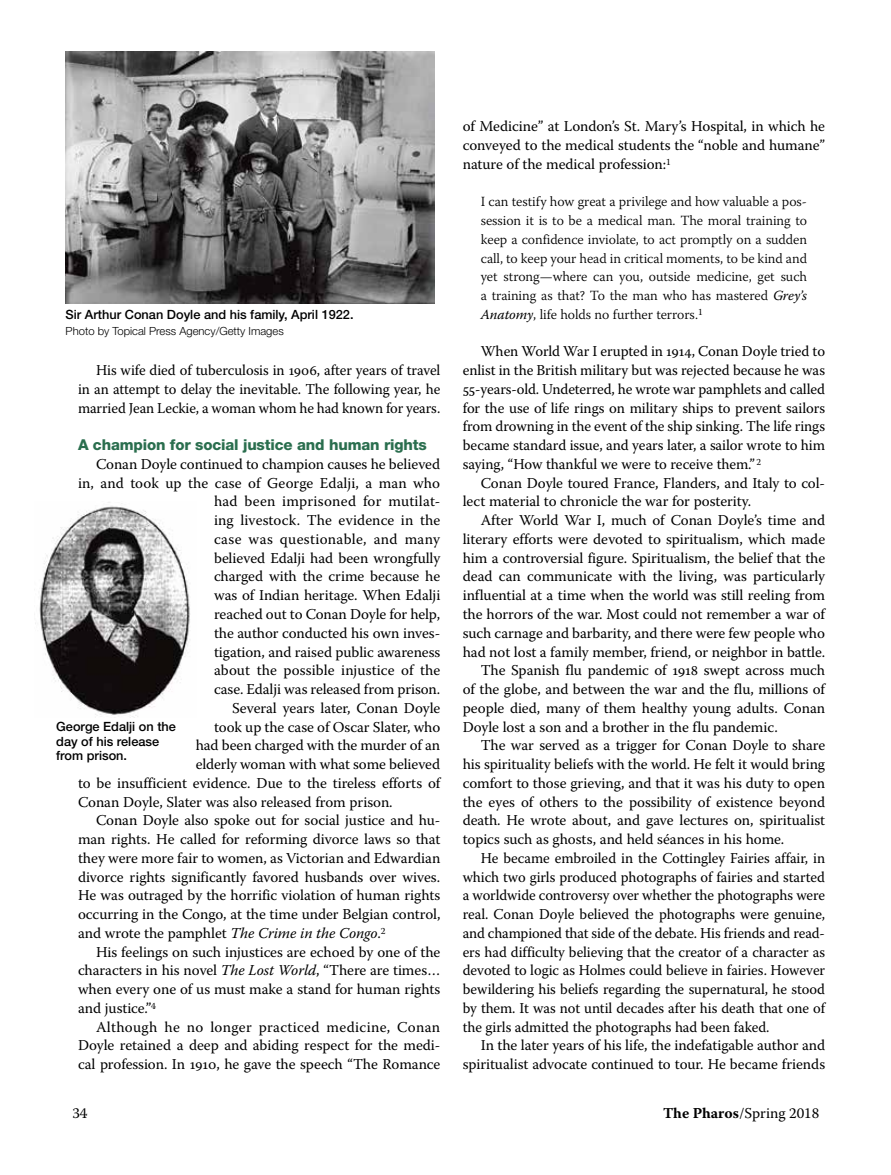
<style>
.page{position:relative;width:891px;height:1175px;background:#fff}
.page>*{position:absolute;margin:0;border:0;box-sizing:border-box;transform-origin:0 0}
.t1{font:15px/18.8px "Warnock Pro";letter-spacing:-.005em;color:#000;text-align:justify}
.t2{font:15px "Warnock Pro";letter-spacing:.02em;color:#000}
.t3{font:800 15px "Helvetica Neue LT Std";letter-spacing:-.01em;color:#2a6e4e}
.t4{font:15px "Warnock Pro";letter-spacing:.015em;color:#000}
.t5{font:300 13.95px/18.8px "Warnock Pro";letter-spacing:-.005em;color:#000;text-align:justify}
.t6{font:500 12.75px/14.2px "Helvetica Neue LT Std";color:#000}
.t7{font:300 11.25px "Helvetica Neue LT Std";color:#000}
.s1{font-style:italic}
.s2{font-weight:400;font-style:italic}
.s3{font-weight:700}
</style>
<div class="page">
<img style="left:66px;top:51px;width:368px;height:253px">
<img style="left:35px;top:502px;width:155px;height:215px">
<p class="t6" style="left:66px;top:307px;width:289px">Sir Arthur Conan Doyle and his family, April 1922.</p>
<p class="t7" style="left:66px;top:324px;width:220px">Photo by Topical Press Agency/Getty Images</p>
<p class="t1" style="left:78px;top:360px;width:364px;text-indent:18px">His wife died of tuberculosis in 1906, after years of travel in an attempt to delay the inevitable. The following year, he married Jean Leckie, a woman whom he had known for years.</p>
<p class="t3" style="left:78px;top:436px;width:350px">A champion for social justice and human rights</p>
<p class="t1" style="left:96px;top:454px;width:346px">Conan Doyle continued to champion causes he believed</p>
<p class="t1" style="left:78px;top:473px;width:364px">in, and took up the case of George Edalji, a man who</p>
<p class="t4" style="left:214px;top:492px;width:228px">had been imprisoned for mutilat-</p>
<p class="t1" style="left:214px;top:510px;width:228px">ing livestock. The evidence in the</p>
<p class="t2" style="left:214px;top:530px;width:228px">case was questionable, and many</p>
<p class="t1" style="left:214px;top:548px;width:228px">believed Edalji had been wrongfully</p>
<p class="t1" style="left:214px;top:567px;width:228px">charged with the crime because he</p>
<p class="t1" style="left:214px;top:585px;width:228px">was of Indian heritage. When Edalji</p>
<p class="t1" style="left:214px;top:604px;width:228px">reached out to Conan Doyle for help,</p>
<p class="t1" style="left:214px;top:623px;width:228px">the author conducted his own inves-</p>
<p class="t1" style="left:214px;top:642px;width:228px">tigation, and raised public awareness</p>
<p class="t1" style="left:214px;top:660px;width:228px">about the possible injustice of the</p>
<p class="t1" style="left:214px;top:679px;width:228px">case. Edalji was released from prison.</p>
<p class="t1" style="left:232px;top:698px;width:210px">Several years later, Conan Doyle</p>
<p class="t1" style="left:214px;top:717px;width:228px">took up the case of Oscar Slater, who</p>
<p class="t1" style="left:196px;top:735px;width:246px">had been charged with the murder of an</p>
<p class="t1" style="left:196px;top:754px;width:246px">elderly woman with what some believed</p>
<p class="t1" style="left:78px;top:773px;width:364px">to be insufficient evidence. Due to the tireless efforts of</p>
<p class="t1" style="left:78px;top:792px;width:316px">Conan Doyle, Slater was also released from prison.</p>
<p class="t1" style="left:96px;top:810px;width:346px">Conan Doyle also spoke out for social justice and hu-</p>
<p class="t1" style="left:78px;top:829px;width:364px">man rights. He called for reforming divorce laws so that</p>
<p class="t1" style="left:78px;top:848px;width:364px">they were more fair to women, as Victorian and Edwardian</p>
<p class="t1" style="left:78px;top:867px;width:364px">divorce rights significantly favored husbands over wives.</p>
<p class="t1" style="left:78px;top:885px;width:364px">He was outraged by the horrific violation of human rights</p>
<p class="t1" style="left:78px;top:904px;width:364px">occurring in the Congo, at the time under Belgian control,</p>
<p class="t1" style="left:78px;top:923px;width:309px">and wrote the pamphlet <span class="s1">The Crime in the Congo</span>.<sup>2</sup></p>
<p class="t1" style="left:96px;top:942px;width:346px">His feelings on such injustices are echoed by one of the</p>
<p class="t1" style="left:78px;top:960px;width:364px">characters in his novel <span class="s1">The Lost World</span>, “There are times…</p>
<p class="t1" style="left:78px;top:979px;width:364px">when every one of us must make a stand for human rights</p>
<p class="t1" style="left:78px;top:998px;width:79px">and justice.”<sup>4</sup></p>
<p class="t2" style="left:96px;top:1017px;width:346px">Although he no longer practiced medicine, Conan</p>
<p class="t1" style="left:78px;top:1035px;width:364px">Doyle retained a deep and abiding respect for the medi-</p>
<p class="t1" style="left:78px;top:1054px;width:364px">cal profession. In 1910, he gave the speech “The Romance</p>
<p class="t6" style="left:56px;top:719px;width:121px">George Edalji on the day of his release from prison.</p>
<p class="t1" style="left:463px;top:117px;width:364px">of Medicine” at London’s St. Mary’s Hospital, in which he conveyed to the medical students the “noble and humane” nature of the medical profession:<sup>1</sup></p>
<p class="t5" style="left:481px;top:192px;width:328px">I can testify how great a privilege and how valuable a pos&shy;session it is to be a medical man. The moral training to keep a confidence inviolate, to act promptly on a sudden call, to keep your head in critical moments, to be kind and yet strong—where can you, outside medicine, get such a training as that? To the man who has mastered <span class="s2">Grey’s Anatomy</span>, life holds no further terrors.<sup>1</sup></p>
<p class="t1" style="left:463px;top:342px;width:364px;text-indent:18px">When World War I erupted in 1914, Conan Doyle tried to enlist in the British military but was rejected because he was 55-years-old. Undeterred, he wrote war pamphlets and called for the use of life rings on military ships to prevent sailors from drowning in the event of the ship sinking. The life rings became standard issue, and years later, a sailor wrote to him saying, “How thankful we were to receive them.” <sup>2</sup></p>
<p class="t1" style="left:463px;top:473px;width:364px;text-indent:18px">Conan Doyle toured France, Flanders, and Italy to col&shy;lect material to chronicle the war for posterity.</p>
<p class="t1" style="left:481px;top:510px;width:346px">After World War I, much of Conan Doyle’s time and</p>
<p class="t1" style="left:463px;top:529px;width:364px">literary efforts were devoted to spiritualism, which made</p>
<p class="t1" style="left:463px;top:548px;width:364px">him a controversial figure. Spiritualism, the belief that the</p>
<p class="t1" style="left:463px;top:567px;width:364px">dead can communicate with the living, was particularly</p>
<p class="t1" style="left:463px;top:585px;width:364px">influential at a time when the world was still reeling from</p>
<p class="t1" style="left:463px;top:604px;width:364px">the horrors of the war. Most could not remember a war of</p>
<p class="t1" style="left:463px;top:623px;width:364px">such carnage and barbarity, and there were few people who</p>
<p class="t1" style="left:463px;top:642px;width:364px">had not lost a family member, friend, or neighbor in battle.</p>
<p class="t1" style="left:481px;top:660px;width:346px">The Spanish flu pandemic of 1918 swept across much</p>
<p class="t1" style="left:463px;top:679px;width:364px">of the globe, and between the war and the flu, millions of</p>
<p class="t1" style="left:463px;top:698px;width:364px">people died, many of them healthy young adults. Conan</p>
<p class="t1" style="left:463px;top:717px;width:317px">Doyle lost a son and a brother in the flu pandemic.</p>
<p class="t1" style="left:481px;top:735px;width:346px">The war served as a trigger for Conan Doyle to share</p>
<p class="t1" style="left:463px;top:754px;width:364px">his spirituality beliefs with the world. He felt it would bring</p>
<p class="t1" style="left:463px;top:773px;width:364px">comfort to those grieving, and that it was his duty to open</p>
<p class="t1" style="left:463px;top:792px;width:364px">the eyes of others to the possibility of existence beyond</p>
<p class="t1" style="left:463px;top:810px;width:364px">death. He wrote about, and gave lectures on, spiritualist</p>
<p class="t1" style="left:463px;top:829px;width:323px">topics such as ghosts, and held séances in his home.</p>
<p class="t1" style="left:481px;top:848px;width:346px">He became embroiled in the Cottingley Fairies affair, in</p>
<p class="t1" style="left:463px;top:867px;width:364px">which two girls produced photographs of fairies and started</p>
<p class="t1" style="left:463px;top:885px;width:364px">a worldwide controversy over whether the photographs were</p>
<p class="t1" style="left:463px;top:904px;width:364px">real. Conan Doyle believed the photographs were genuine,</p>
<p class="t1" style="left:463px;top:923px;width:364px">and championed that side of the debate. His friends and read-</p>
<p class="t1" style="left:463px;top:942px;width:364px">ers had difficulty believing that the creator of a character as</p>
<p class="t1" style="left:463px;top:960px;width:364px">devoted to logic as Holmes could believe in fairies. However</p>
<p class="t1" style="left:463px;top:979px;width:364px">bewildering his beliefs regarding the supernatural, he stood</p>
<p class="t1" style="left:463px;top:998px;width:364px">by them. It was not until decades after his death that one of</p>
<p class="t1" style="left:463px;top:1017px;width:308px">the girls admitted the photographs had been faked.</p>
<p class="t1" style="left:481px;top:1035px;width:346px">In the later years of his life, the indefatigable author and</p>
<p class="t1" style="left:463px;top:1054px;width:364px">spiritualist advocate continued to tour. He became friends</p>
<p class="t1" style="left:72px;top:1103px;width:17px">34</p>
<p class="t1" style="left:663px;top:1103px;width:158px"><span class="s3">The Pharos</span>/Spring 2018</p>
</div>
